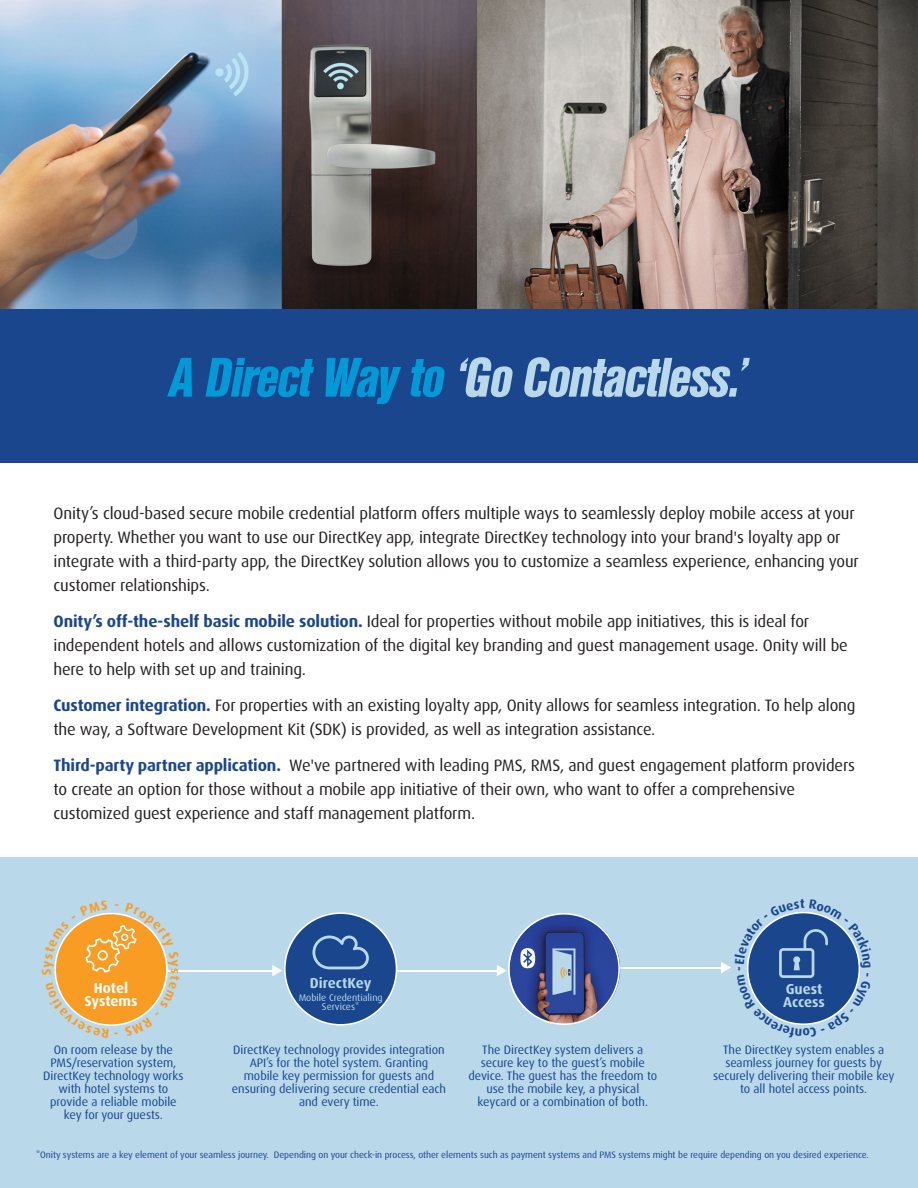
<style>
.page{position:relative;width:918px;height:1188px;background:#fff}
.page>*{position:absolute;margin:0;border:0;box-sizing:border-box;transform-origin:0 0}
.t1{font:italic 900 54px "Nimbus San Con L";letter-spacing:-.025em;color:#b9d8ea}
.t2{font:16.5px/24px "Dax Pro";letter-spacing:-.01em;color:#231f20}
.t3{font:700 14.4px/12.9px "Dax Pro";color:#b9d8ea}
.t4{font:700 14.4px/12.9px "Dax Pro";color:#fff;text-align:center}
.t5{font:700 12.9px "Dax Pro";color:#19468d}
.t6{font:12.3px/12.9px "Dax Pro";letter-spacing:-.005em;color:#19468d;text-align:center}
.t7{font:9.75px/9.8px "Dax Pro";color:#b9d8ea;text-align:center}
.t8{font:9.3px "Dax Pro";letter-spacing:-.005em;color:#19468d}
.s1{color:#0199d6}
.s2{font-weight:700;color:#19468d}
</style>
<div class="page">
<img style="left:477px;top:0;width:441px;height:309px">
<div style="left:0;top:858px;width:918px;height:330px;background:#b9d8ea"></div>
<img style="left:0;top:0;width:477px;height:309px">
<div style="left:0;top:309px;width:918px;height:154px;background:#19468d"></div>
<hr style="left:590px;top:967px;width:133px;height:1px;background:#fff">
<hr style="left:366px;top:970px;width:133px;height:1px;background:#fff">
<hr style="left:142px;top:970px;width:132px;height:1px;background:#fff">
<svg style="left:272px;top:912px;width:125px;height:114px"></svg>
<svg style="left:497px;top:913px;width:123px;height:112px"></svg>
<svg style="left:54px;top:912px;width:126px;height:114px"></svg>
<svg style="left:721px;top:911px;width:139px;height:114px"></svg>
<h1 class="t1" style="left:170px;top:344px;width:579px"><span class="s1">A Direct Way to</span> ‘Go Contactless.’</h1>
<p class="t2" style="left:54px;top:502px;width:807px">Onity’s cloud-based secure mobile credential platform offers multiple ways to seamlessly deploy mobile access at your property. Whether you want to use our DirectKey app, integrate DirectKey technology into your brand's loyalty app or integrate with a third-party app, the DirectKey solution allows you to customize a seamless experience, enhancing your customer relationships.</p>
<p class="t2" style="left:54px;top:610px;width:796px"><span class="s2">Onity’s off-the-shelf basic mobile solution.</span> Ideal for properties without mobile app initiatives, this is ideal for independent hotels and allows customization of the digital key branding and guest management usage. Onity will be here to help with set up and training.</p>
<p class="t2" style="left:54px;top:694px;width:804px"><span class="s2">Customer integration.</span> For properties with an existing loyalty app, Onity allows for seamless integration. To help along the way, a Software Development Kit (SDK) is provided, as well as integration assistance.</p>
<p class="t2" style="left:54px;top:754px;width:803px"><span class="s2">Third-party partner application.</span> We've partnered with leading PMS, RMS, and guest engagement platform providers to create an option for those without a mobile app initiative of their own, who want to offer a comprehensive customized guest experience and staff management platform.</p>
<p class="t5" style="left:731px;top:971px;width:6px;rotate:-90deg">-</p>
<p class="t4" style="left:84px;top:982px;width:55px">Hotel<br>Systems</p>
<p class="t3" style="left:310px;top:976px;width:63px">DirectKey</p>
<p class="t7" style="left:299px;top:992px;width:86px">Mobile Credentialing<br>Services*</p>
<p class="t3" style="left:783px;top:983px;width:43px">Guest<br>Access</p>
<p class="t6" style="left:43px;top:1044px;width:142px">On room release by the<br>PMS/reservation system,<br>DirectKey technology works with hotel systems to provide a reliable mobile key for your guests.</p>
<p class="t6" style="left:232px;top:1044px;width:216px">DirectKey technology provides integration API’s for the hotel system. Granting mobile key permission for guests and ensuring delivering secure credential each and every time.</p>
<p class="t6" style="left:713px;top:1044px;width:183px">The DirectKey system enables a seamless journey for guests by securely delivering their mobile key to all hotel access points.</p>
<p class="t6" style="left:468px;top:1044px;width:190px">The DirectKey system delivers a secure key to the guest’s mobile device. The guest has the freedom to use the mobile key, a physical keycard or a combination of both.</p>
<p class="t8" style="left:36px;top:1149px;width:834px">*Onity systems are a key element of your seamless journey. Depending on your check-in process, other elements such as payment systems and PMS systems might be require depending on you desired experience.</p>
</div>
